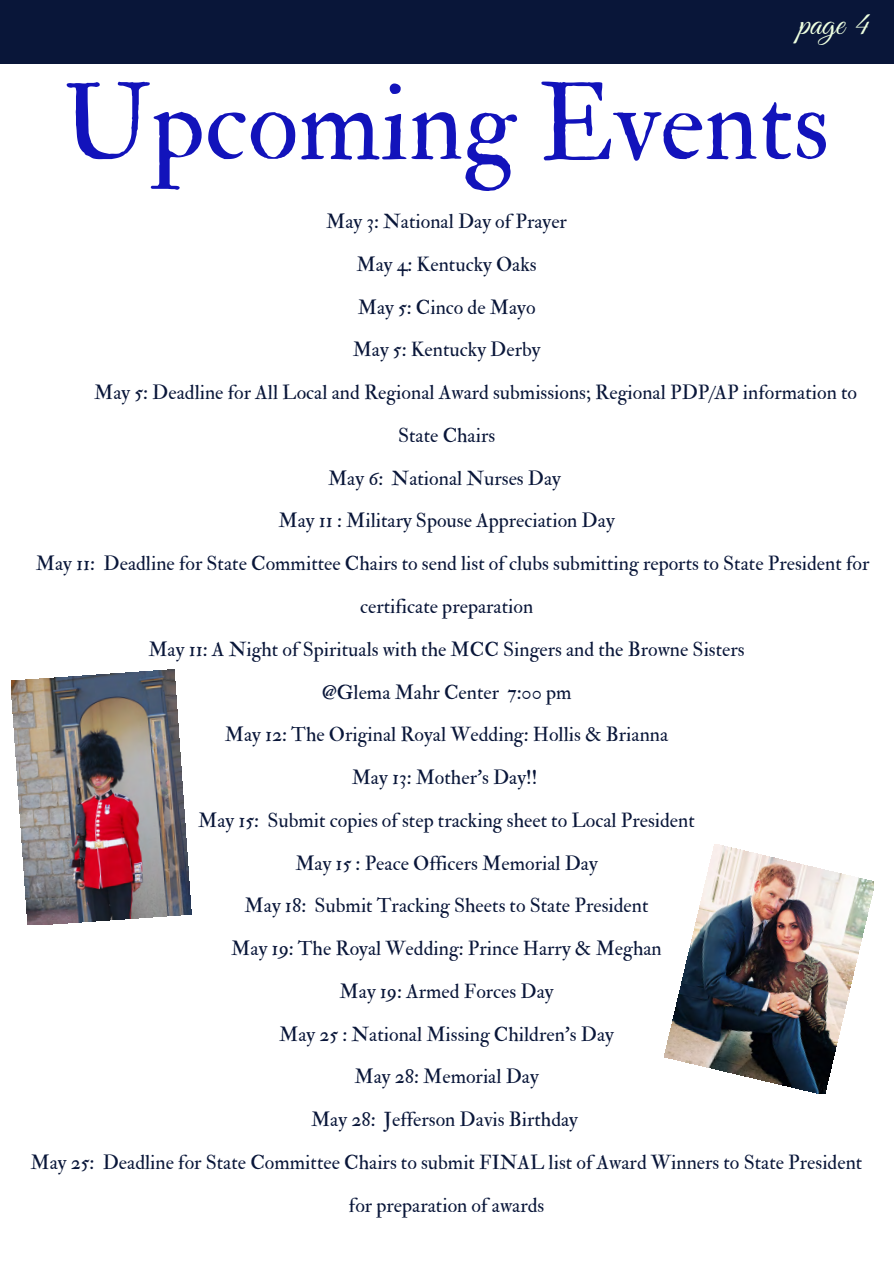
<style>
.page{position:relative;width:894px;height:1264px;background:#fff}
.page>*{position:absolute;margin:0;border:0;box-sizing:border-box;transform-origin:0 0}
.t1{font:105.9px "IM FELL Double Pica Roman";color:#1213bb}
.t2{font:34.72px "Great Vibes";color:#edffe0}
.t3{font:19.88px "IM FELL Double Pica Roman";color:#091639}
</style>
<div class="page">
<div style="left:0;top:0;width:893px;height:63px;background:#091639"></div>
<img style="left:664px;top:844px;width:209px;height:250px">
<img style="left:11px;top:670px;width:180px;height:255px">
<h2 class="t2" style="left:797px;top:5px;width:73px">page 4</h2>
<h1 class="t1" style="left:63px;top:60px;width:768px">Upcoming Events</h1>
<p class="t3" style="left:326px;top:209px;width:242px">May 3: National Day of Prayer</p>
<p class="t3" style="left:356px;top:252px;width:182px">May 4: Kentucky Oaks</p>
<p class="t3" style="left:357px;top:295px;width:179px">May 5: Cinco de Mayo</p>
<p class="t3" style="left:352px;top:338px;width:189px">May 5: Kentucky Derby</p>
<p class="t3" style="left:94px;top:380px;width:764px">May 5: Deadline for All Local and Regional Award submissions; Regional PDP/AP information to</p>
<p class="t3" style="left:398px;top:423px;width:99px">State Chairs</p>
<p class="t3" style="left:328px;top:466px;width:234px">May 6: National Nurses Day</p>
<p class="t3" style="left:278px;top:509px;width:337px">May 11 : Military Spouse Appreciation Day</p>
<p class="t3" style="left:36px;top:551px;width:834px">May 11: Deadline for State Committee Chairs to send list of clubs submitting reports to State President for</p>
<p class="t3" style="left:360px;top:594px;width:175px">certificate preparation</p>
<p class="t3" style="left:148px;top:637px;width:597px">May 11: A Night of Spirituals with the MCC Singers and the Browne Sisters</p>
<p class="t3" style="left:321px;top:680px;width:251px">@Glema Mahr Center 7:00 pm</p>
<p class="t3" style="left:225px;top:722px;width:445px">May 12: The Original Royal Wedding: Hollis &amp; Brianna</p>
<p class="t3" style="left:351px;top:765px;width:187px">May 13: Mother's Day!!</p>
<p class="t3" style="left:198px;top:808px;width:498px">May 15: Submit copies of step tracking sheet to Local President</p>
<p class="t3" style="left:295px;top:851px;width:304px">May 15 : Peace Officers Memorial Day</p>
<p class="t3" style="left:244px;top:893px;width:405px">May 18: Submit Tracking Sheets to State President</p>
<p class="t3" style="left:231px;top:936px;width:432px">May 19: The Royal Wedding: Prince Harry &amp; Meghan</p>
<p class="t3" style="left:339px;top:979px;width:215px">May 19: Armed Forces Day</p>
<p class="t3" style="left:279px;top:1022px;width:336px">May 25 : National Missing Children's Day</p>
<p class="t3" style="left:354px;top:1064px;width:186px">May 28: Memorial Day</p>
<p class="t3" style="left:311px;top:1107px;width:268px">May 28: Jefferson Davis Birthday</p>
<p class="t3" style="left:30px;top:1150px;width:833px">May 25: Deadline for State Committee Chairs to submit FINAL list of Award Winners to State President</p>
<p class="t3" style="left:349px;top:1193px;width:197px">for preparation of awards</p>
</div>
